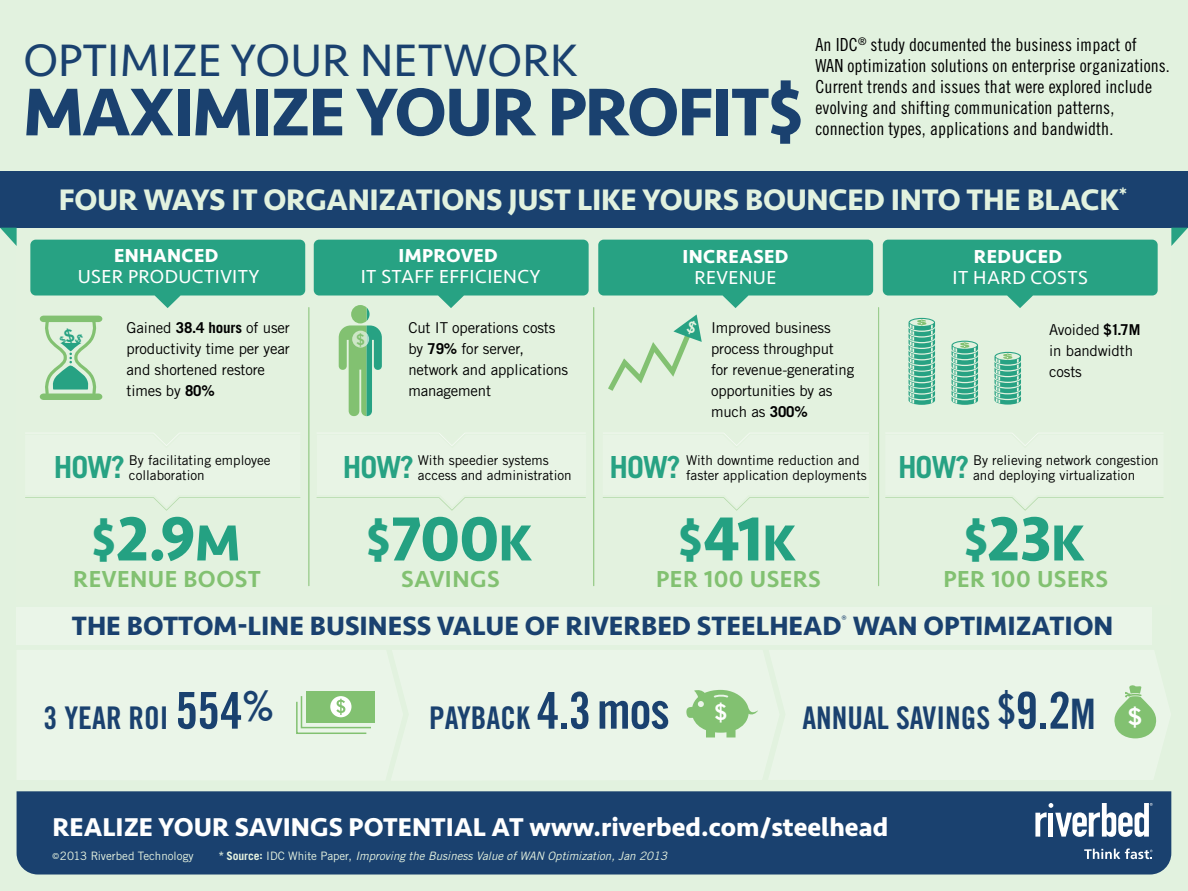
<style>
.page{position:relative;width:1188px;height:891px;background:#e2f2df}
.page>*{position:absolute;margin:0;border:0;box-sizing:border-box;transform-origin:0 0}
.t1{font:700 69.9px "Seravek Basic";letter-spacing:-.025em;color:#1a416f}
.t2{font:700 64.5px "Seravek Basic";letter-spacing:-.02em;color:#24a182}
.t3{font:47.1px "Seravek Basic";letter-spacing:.005em;color:#1a416f}
.t4{font:31.2px "Trade Gothic Bold Cond Twenty";color:#1a416f}
.t5{font:700 30.75px "Seravek Basic";letter-spacing:-.01em;color:#e2f2df}
.t6{font:700 30.45px "Trade Gothic";letter-spacing:-.035em;color:#27a283}
.t7{font:700 27.45px "Seravek Basic";color:#1a416f}
.t8{font:700 26.7px "Seravek Basic";color:#fff}
.t9{font:500 24px "Seravek Basic";letter-spacing:.02em;color:#82c171}
.t10{font:700 22.2px "Trade Gothic";color:#fff}
.t11{font:19.5px "Seravek Basic";letter-spacing:.02em;color:#fff}
.t12{font:700 19.5px "Seravek Basic";letter-spacing:.02em;color:#fff}
.t13{font:18px/21px "Trade Gothic Cond Eighteen";letter-spacing:.005em;color:#000}
.t14{font:15px/21px "Trade Gothic";letter-spacing:-.01em;color:#000}
.t15{font:700 15px "Trade Gothic";color:#82c171}
.t16{font:13.5px/15px "Trade Gothic";color:#000}
.t17{font:italic 11.55px "Trade Gothic";letter-spacing:-.005em;color:#e6f3e0}
.t18{font:11.55px "Trade Gothic";color:#e6f3e0}
.t19{font:700 9.6px "Seravek Basic";color:#1a416f}
.s1{font-weight:700}
.s2{font-size:48px}
.s3{font-size:52.5px}
.s4{font-size:50.85px}
.s5{font-size:42px}
.s6{font-family:"Trade Gothic";font-weight:700;font-size:23.55px;color:#fff}
.s7{font-size:8.25px}
.s8{font-weight:700;font-style:normal}
.s9{font-style:normal}
</style>
<div class="page">
<div style="left:17px;top:607px;width:1135px;height:37px;background:#eaf5e8"></div>
<div style="left:17px;top:791px;width:1154px;height:84px;background:#1a416f"></div>
<div style="left:306px;top:691px;width:69px;height:31px;background:#82c171"></div>
<svg style="left:296px;top:696px;width:77px;height:38px"></svg>
<svg style="left:686px;top:690px;width:72px;height:47px"></svg>
<svg style="left:1114px;top:685px;width:42px;height:53px"></svg>
<div style="left:16px;top:219px;width:1155px;height:386px;background:#e6f3e0"></div>
<hr style="left:309px;top:308px;width:1px;height:278px;background:#82c171">
<hr style="left:593px;top:308px;width:1px;height:278px;background:#82c171">
<svg style="left:883px;top:240px;width:275px;height:68px"></svg>
<svg style="left:909px;top:318px;width:26px;height:87px;background:#6cbfa4"></svg>
<svg style="left:952px;top:341px;width:26px;height:64px;background:#6ec0a4"></svg>
<svg style="left:995px;top:352px;width:26px;height:53px"></svg>
<svg style="left:885px;top:433px;width:279px;height:78px"></svg>
<svg style="left:598px;top:240px;width:275px;height:68px"></svg>
<svg style="left:603px;top:433px;width:266px;height:78px"></svg>
<svg style="left:314px;top:240px;width:275px;height:177px"></svg>
<svg style="left:317px;top:433px;width:269px;height:78px"></svg>
<svg style="left:352px;top:331px;width:17px;height:17px"></svg>
<svg style="left:30px;top:240px;width:275px;height:68px"></svg>
<svg style="left:25px;top:433px;width:275px;height:78px"></svg>
<div style="left:0;top:171px;width:1188px;height:57px;background:#1a416f"></div>
<svg style="left:1171px;top:228px;width:17px;height:18px"></svg>
<svg style="left:0;top:228px;width:17px;height:18px"></svg>
<svg style="left:1035px;top:803px;width:118px;height:34px;background:#7d93ad"></svg>
<svg style="left:1084px;top:848px;width:69px;height:11px"></svg>
<svg style="left:608px;top:315px;width:94px;height:76px"></svg>
<svg style="left:40px;top:316px;width:62px;height:84px"></svg>
<h3 class="t3" style="left:23px;top:33px;width:556px">OPTIMIZE YOUR NETWORK</h3>
<h1 class="t1" style="left:23px;top:69px;width:782px">MAXIMIZE YOUR PROFIT$</h1>
<p class="t13" style="left:816px;top:34px;width:356px">An IDC<sup>®</sup> study documented the business impact of<br>WAN optimization solutions on enterprise organizations.<br>Current trends and issues that were explored include evolving and shifting communication patterns, connection types, applications and bandwidth.</p>
<h3 class="t5" style="left:59px;top:180px;width:1070px">FOUR WAYS IT ORGANIZATIONS JUST LIKE YOURS BOUNCED INTO THE BLACK<sup>*</sup></h3>
<h3 class="t12" style="left:114px;top:244px;width:106px">ENHANCED</h3>
<h3 class="t11" style="left:78px;top:265px;width:183px">USER PRODUCTIVITY</h3>
<p class="t14" style="left:126px;top:317px;width:165px">Gained <span class="s1">38.4 hours</span> of user productivity time per year and shortened restore times by <span class="s1">80%</span></p>
<h3 class="t12" style="left:399px;top:244px;width:101px">IMPROVED</h3>
<h3 class="t11" style="left:361px;top:265px;width:181px">IT STAFF EFFICIENCY</h3>
<p class="t14" style="left:408px;top:317px;width:161px">Cut IT operations costs by <span class="s1">79%</span> for server, network and applications management</p>
<p class="t15" style="left:357px;top:330px;width:10px">$</p>
<h3 class="t12" style="left:682px;top:245px;width:107px">INCREASED</h3>
<h3 class="t11" style="left:694px;top:266px;width:83px">REVENUE</h3>
<p class="t14" style="left:711px;top:317px;width:145px">Improved business process throughput for revenue-generating opportunities by as much as <span class="s1">300%</span></p>
<h3 class="t12" style="left:974px;top:245px;width:90px">REDUCED</h3>
<h3 class="t11" style="left:953px;top:266px;width:137px">IT HARD COSTS</h3>
<p class="t14" style="left:1049px;top:319px;width:93px">Avoided <span class="s1">$1.7M </span>in bandwidth costs</p>
<h3 class="t6" style="left:54px;top:449px;width:73px">HOW?</h3>
<p class="t16" style="left:129px;top:453px;width:143px">By facilitating employee collaboration</p>
<h3 class="t6" style="left:343px;top:449px;width:73px">HOW?</h3>
<p class="t16" style="left:418px;top:453px;width:155px">With speedier systems access and administration</p>
<h3 class="t6" style="left:610px;top:449px;width:73px">HOW?</h3>
<p class="t16" style="left:686px;top:453px;width:182px">With downtime reduction and faster application deployments</p>
<h3 class="t6" style="left:898px;top:449px;width:73px">HOW?</h3>
<p class="t16" style="left:973px;top:453px;width:187px">By relieving network congestion and deploying virtualization</p>
<h2 class="t2" style="left:91px;top:499px;width:150px"><span class="s2">$</span>2.9<span class="s3">M</span></h2>
<h2 class="t2" style="left:366px;top:499px;width:167px"><span class="s2">$</span>700<span class="s3">K</span></h2>
<h2 class="t2" style="left:678px;top:499px;width:119px"><span class="s2">$</span>41<span class="s3">K</span></h2>
<h2 class="t2" style="left:964px;top:499px;width:122px"><span class="s2">$</span>23<span class="s3">K</span></h2>
<h3 class="t9" style="left:73px;top:564px;width:189px">REVENUE BOOST</h3>
<h3 class="t9" style="left:401px;top:564px;width:100px">SAVINGS</h3>
<h3 class="t9" style="left:656px;top:564px;width:166px">PER 100 USERS</h3>
<h3 class="t9" style="left:944px;top:564px;width:166px">PER 100 USERS</h3>
<p class="t19" style="left:842px;top:613px;width:7px">®</p>
<h3 class="t7" style="left:72px;top:609px;width:1043px">THE BOTTOM-LINE BUSINESS VALUE OF RIVERBED STEELHEAD WAN OPTIMIZATION</h3>
<h3 class="t4" style="left:44px;top:699px;width:233px">3 YEAR ROI <span class="s4">554</span><sup>%</sup></h3>
<h3 class="t4" style="left:429px;top:699px;width:242px">PAYBACK <span class="s4">4.3mos</span></h3>
<h3 class="t10" style="left:715px;top:698px;width:14px">$</h3>
<h3 class="t4" style="left:802px;top:699px;width:341px">ANNUAL SAVINGS <span class="s5">$</span><span class="s4">9.2</span><span class="s5">M</span> <span class="s6">$</span></h3>
<h3 class="t8" style="left:53px;top:811px;width:837px">REALIZE YOUR SAVINGS POTENTIAL AT www.riverbed.com/steelhead</h3>
<p class="t18" style="left:53px;top:849px;width:143px"><span class="s7">©</span>2013 Riverbed Technology</p>
<p class="t17" style="left:218px;top:849px;width:450px"><span class="s8">* Source:</span> <span class="s9">IDC White Paper,</span> Improving the Business Value of WAN Optimization, Jan 2013</p>
</div>
